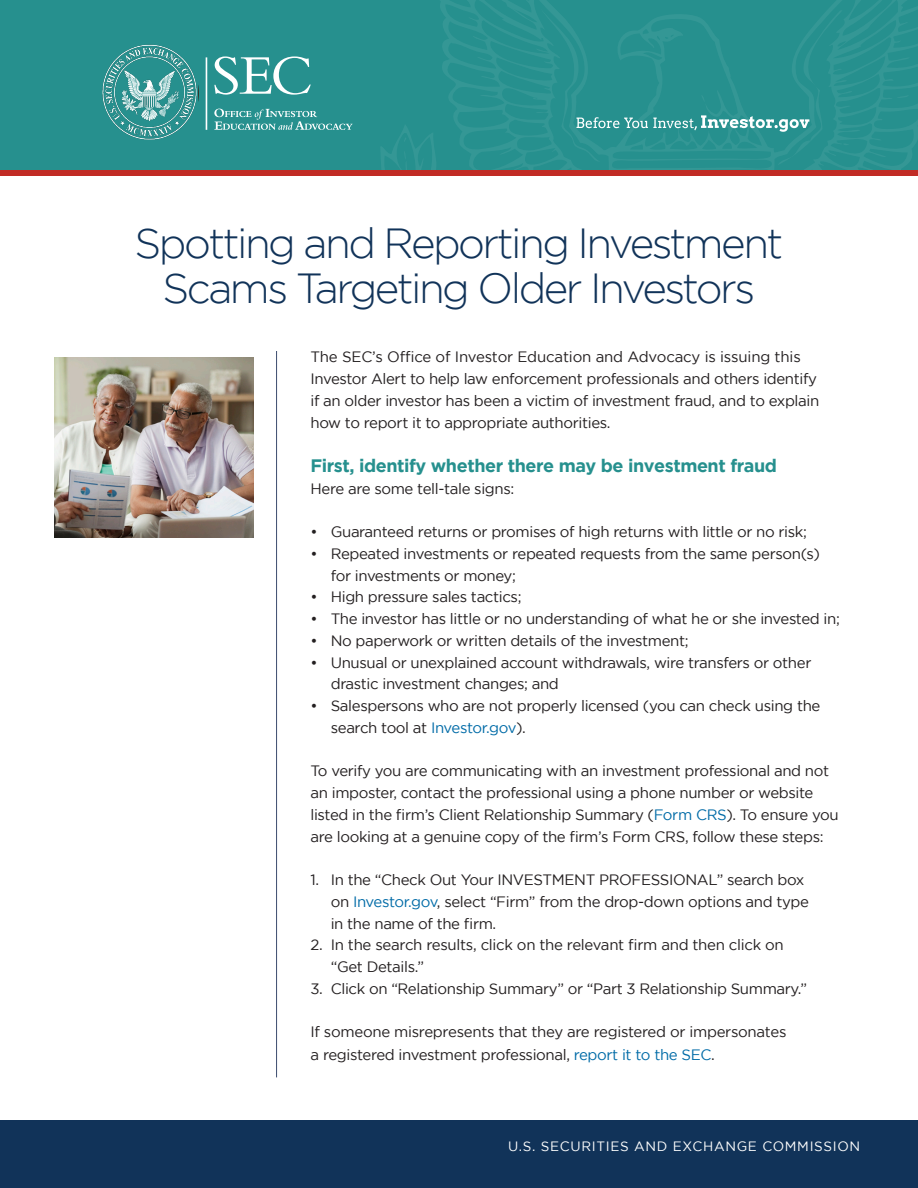
<style>
.page{position:relative;width:918px;height:1188px;background:#fff}
.page>*{position:absolute;margin:0;border:0;box-sizing:border-box;transform-origin:0 0}
.t1{font:300 42px/45px "Gotham";letter-spacing:-.06em;color:#113359;text-align:center}
.t2{font:700 18px "Gotham";letter-spacing:-.025em;color:#26908e}
.List_Paragraph{font:15px/21.8px "Gotham";letter-spacing:-.025em;color:#231f20}
.BODY{font:13.5px "Gotham";letter-spacing:.05em;color:#fff}
.s1{color:#006ba7}
</style>
<div class="page">
<div style="left:0;top:0;width:918px;height:171px;background:#26908e"></div>
<svg style="left:368px;top:0;width:550px;height:171px"></svg>
<svg style="left:207px;top:56px;width:146px;height:74px"></svg>
<svg style="left:540px;top:8px;width:309px;height:157px"></svg>
<div style="left:0;top:171px;width:918px;height:5px;background:#c12b25"></div>
<hr style="left:276px;top:351px;width:1px;height:726px;background:#3c4c6e">
<div style="left:0;top:1120px;width:918px;height:68px;background:#113359"></div>
<img style="left:102px;top:44px;width:105px;height:96px">
<img style="left:54px;top:358px;width:200px;height:180px">
<p class="t1" style="left:135px;top:220px;width:650px">Spotting and Reporting Investment<br>Scams Targeting Older Investors</p>
<p class="List_Paragraph" style="left:310px;top:346px;width:510px">The SEC’s Office of Investor Education and Advocacy is issuing this Investor Alert to help law enforcement professionals and others identify if an older investor has been a victim of investment fraud, and to explain how to report it to appropriate authorities.</p>
<p class="t2" style="left:310px;top:455px;width:468px">First, identify whether there may be investment fraud</p>
<p class="List_Paragraph" style="left:310px;top:477px;width:205px">Here are some tell-tale signs:</p>
<p class="List_Paragraph" style="left:310px;top:521px;width:498px">• Guaranteed returns or promises of high returns with little or no risk;</p>
<p class="List_Paragraph" style="left:331px;top:542px;width:491px;text-indent:-20px">• Repeated investments or repeated requests from the same person(s) for investments or money;</p>
<p class="List_Paragraph" style="left:310px;top:586px;width:213px">• High pressure sales tactics;</p>
<p class="List_Paragraph" style="left:310px;top:608px;width:531px">• The investor has little or no understanding of what he or she invested in;</p>
<p class="List_Paragraph" style="left:310px;top:629px;width:380px">• No paperwork or written details of the investment;</p>
<p class="List_Paragraph" style="left:331px;top:651px;width:482px;text-indent:-20px">• Unusual or unexplained account withdrawals, wire transfers or other drastic investment changes; and</p>
<p class="List_Paragraph" style="left:331px;top:695px;width:491px;text-indent:-20px">• Salespersons who are not properly licensed (you can check using the search tool at <span class="s1">Investor.gov</span>).</p>
<p class="List_Paragraph" style="left:310px;top:760px;width:530px">To verify you are communicating with an investment professional and not an imposter, contact the professional using a phone number or website listed in the firm’s Client Relationship Summary (<span class="s1">Form CRS</span>). To ensure you are looking at a genuine copy of the firm’s Form CRS, follow these steps:</p>
<p class="List_Paragraph" style="left:331px;top:869px;width:480px;text-indent:-20px">1. In the “Check Out Your INVESTMENT PROFESSIONAL” search box on <span class="s1">Investor.gov</span>, select “Firm” from the drop-down options and type in the name of the firm.</p>
<p class="List_Paragraph" style="left:331px;top:934px;width:455px;text-indent:-20px">2. In the search results, click on the relevant firm and then click on “Get Details.”</p>
<p class="List_Paragraph" style="left:310px;top:977px;width:498px">3. Click on “Relationship Summary” or “Part 3 Relationship Summary.”</p>
<p class="List_Paragraph" style="left:310px;top:1021px;width:477px;line-height:22.5px">If someone misrepresents that they are registered or impersonates a registered investment professional, <span class="s1">report it to the SEC</span>.</p>
<p class="BODY" style="left:508px;top:1138px;width:354px">U.S. SECURITIES AND EXCHANGE COMMISSION</p>
</div>
